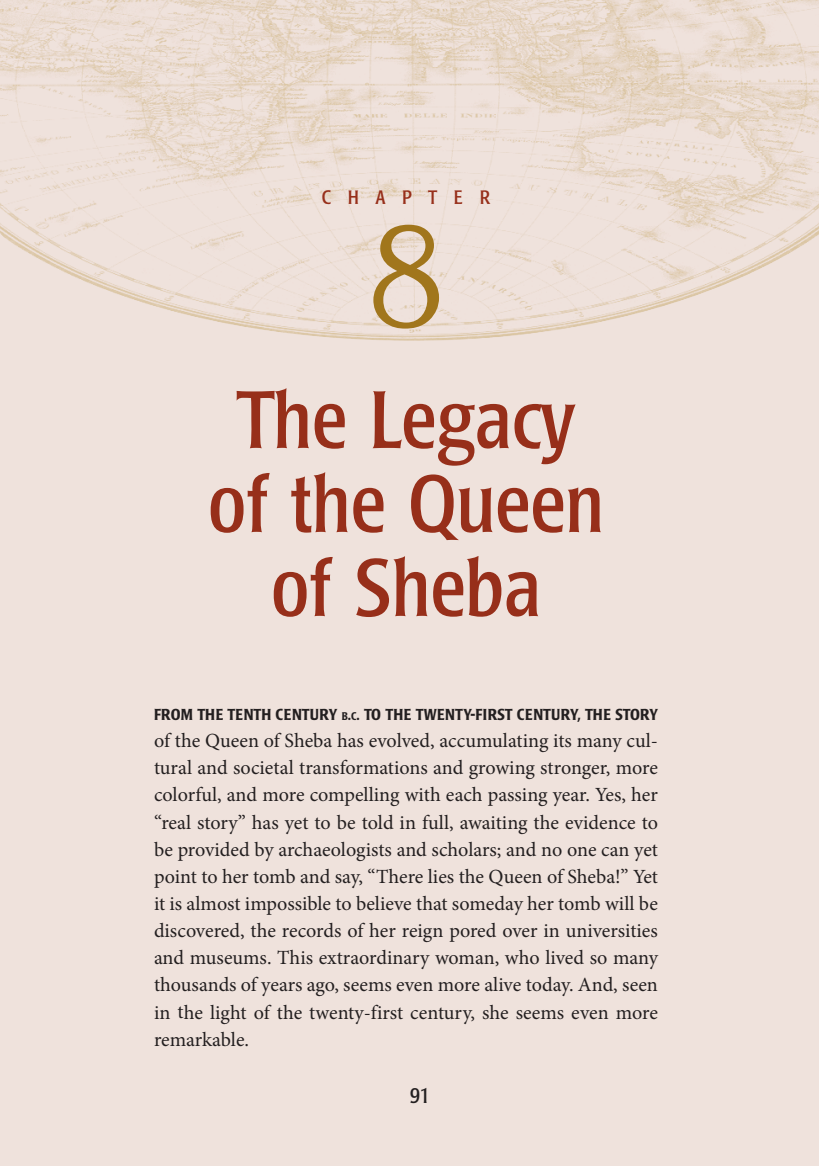
<style>
.page{position:relative;width:819px;height:1166px;background:#efe2dc}
.page>*{position:absolute;margin:0;border:0;box-sizing:border-box;transform-origin:0 0}
.t1{font:140px "Daily News";color:#a1761c}
.t2{font:condensed 80.5px/84px "Poppl Laudatio";color:#972f1a;text-align:center}
.t3{font:condensed 21px "Poppl Laudatio";color:#231f20}
.t4{font:20.12px/27.1px "Minion Pro";letter-spacing:-.005em;color:#231f20;text-align:justify}
.t5{font:condensed 19.25px "Poppl Laudatio";color:#972f1a}
.t6{font:500 condensed 15.75px "Poppl Laudatio";letter-spacing:.01em;color:#231f20}
.s1{font-size:11.03px}
</style>
<div class="page">
<img style="left:0;top:0;width:819px;height:341px">
<p class="t5" style="left:322px;top:186px;width:46px">C HA</p>
<p class="t5" style="left:402px;top:186px;width:89px">PTER</p>
<h1 class="t1" style="left:367px;top:192px;width:80px">8</h1>
<h2 class="t2" style="left:208px;top:380px;width:398px">The Legacy of the Queen of Sheba</h2>
<p class="t6" style="left:154px;top:705px;width:505px">FROM THE TENTH CENTURY <span class="s1">B</span>.<span class="s1">C</span>. TO THE TWENTY--FIRST CENTURY, THE STORY</p>
<p class="t4" style="left:154px;top:727px;width:506px">of the Queen of Sheba has evolved, accumulating its many cul&shy;tural and societal transformations and growing stronger, more colorful, and more compelling with each passing year. Yes, her “real story” has yet to be told in full, awaiting the evidence to be provided by archaeologists and scholars; and no one can yet point to her tomb and say, “There lies the Queen of Sheba!” Yet it is almost impossible to believe that someday her tomb will be discovered, the records of her reign pored over in universities and museums. This extraordinary woman, who lived so many thousands of years ago, seems even more alive today. And, seen in the light of the twenty-- first century, she seems even more remarkable.</p>
<p class="t3" style="left:410px;top:1084px;width:22px">91</p>
</div>
